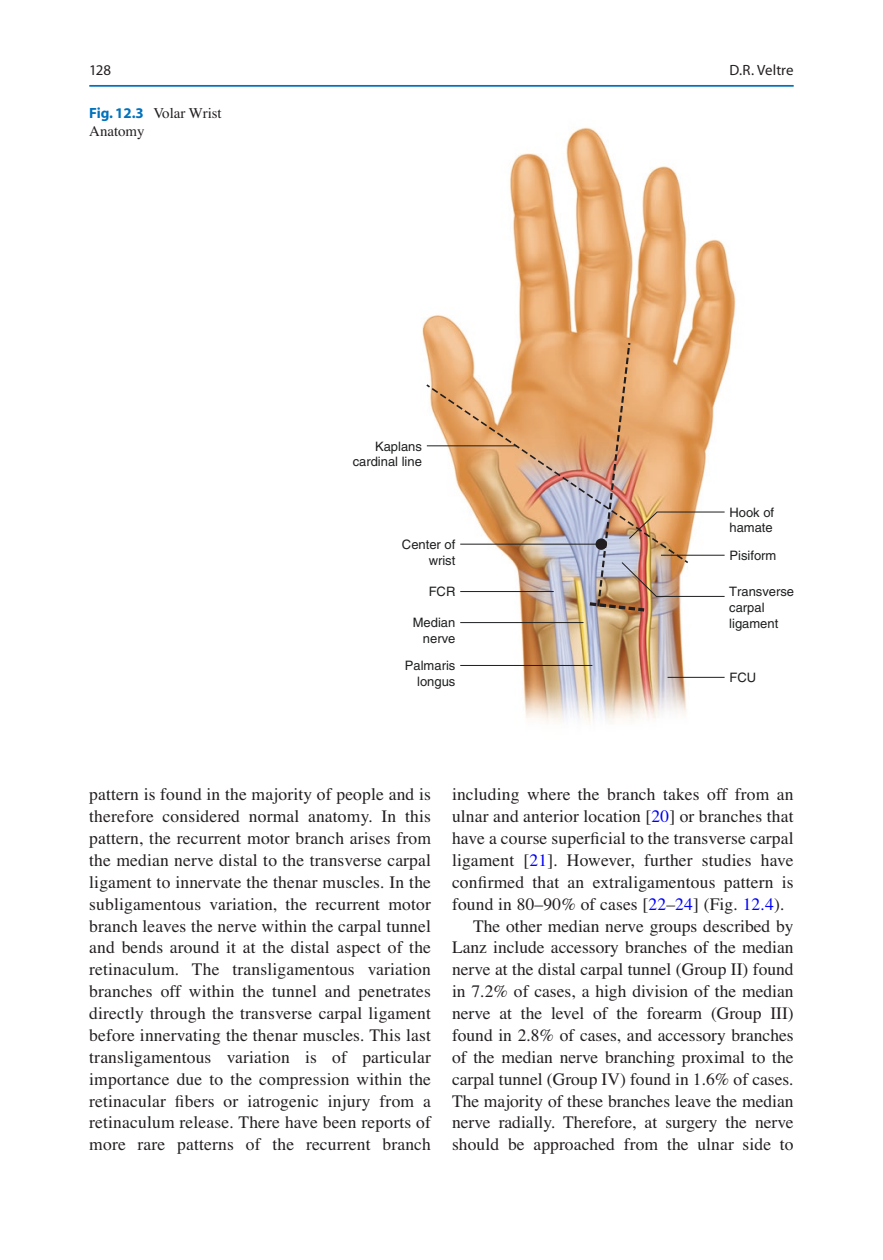
<style>
.page{position:relative;width:883px;height:1260px;background:#fff}
.page>*{position:absolute;margin:0;border:0;box-sizing:border-box;transform-origin:0 0}
.t1{font:17.5px/21.9px "Bjbdmv Times";color:#231f20;text-align:justify}
.t2{font:14.88px/17.5px "Bjbdmv Times";color:#231f20}
.t3{font:14.88px "Nrpkcx Myriad";letter-spacing:.005em;color:#231f20}
.t4{font:14.88px "Dvfmrq Myriad";color:#231f20}
.t5{font:12.95px/15.6px "Gphkrx Helvetica";color:#1d1e1f;text-align:right}
.s1{font-family:"Rrghml Myriad";font-weight:700;color:#0073bc}
.s2{color:#0000fa}
</style>
<div class="page">
<img style="left:422px;top:127px;width:314px;height:597px">
<svg style="left:425px;top:383px;width:7px;height:6px"></svg>
<svg style="left:430px;top:386px;width:156px;height:59px;background:#e5ab75"></svg>
<img style="left:426px;top:445px;width:299px;height:233px">
<img style="left:586px;top:341px;width:139px;height:273px">
<hr style="left:89px;top:85px;width:705px;height:2px;background:#0073bc">
<p class="t4" style="left:89px;top:63px;width:23px">128</p>
<p class="t2" style="left:89px;top:106px;width:134px"><span class="s1">Fig. 12.3</span> Volar Wrist<br>Anatomy</p>
<p class="t5" style="left:353px;top:438px;width:71px">Kaplans cardinal line</p>
<p class="t3" style="left:730px;top:63px;width:66px">D.R. Veltre</p>
<p class="t5" style="left:729px;top:505px;width:46px;text-align:left">Hook of hamate</p>
<p class="t5" style="left:402px;top:537px;width:55px">Center of wrist</p>
<p class="t5" style="left:429px;top:584px;width:28px">FCR</p>
<p class="t5" style="left:413px;top:615px;width:44px">Median nerve</p>
<p class="t5" style="left:405px;top:658px;width:52px">Palmaris longus</p>
<p class="t5" style="left:729px;top:670px;width:28px">FCU</p>
<p class="t5" style="left:729px;top:548px;width:48px">Pisiform</p>
<p class="t5" style="left:729px;top:584px;width:66px;text-align:left">Transverse carpal ligament</p>
<p class="t1" style="left:89px;top:785px;width:343px">pattern is found in the majority of people and is therefore considered normal anatomy. In this pattern, the recurrent motor branch arises from the median nerve distal to the transverse carpal ligament to innervate the thenar muscles. In the subligamentous variation, the recurrent motor branch leaves the nerve within the carpal tunnel and bends around it at the distal aspect of the retinaculum. The transligamentous variation branches off within the tunnel and penetrates directly through the transverse carpal ligament before innervating the thenar muscles. This last transligamentous variation is of particular importance due to the compression within the retinacular fibers or iatrogenic injury from a retinaculum release. There have been reports of more rare patterns of the recurrent branch</p>
<p class="t1" style="left:452px;top:785px;width:343px">including where the branch takes off from an</p>
<p class="t1" style="left:452px;top:807px;width:343px">ulnar and anterior location [<span class="s2">20</span>] or branches that</p>
<p class="t1" style="left:452px;top:829px;width:343px">have a course superficial to the transverse carpal</p>
<p class="t1" style="left:452px;top:851px;width:343px">ligament [<span class="s2">21</span>]. However, further studies have</p>
<p class="t1" style="left:452px;top:873px;width:343px">confirmed that an extraligamentous pattern is</p>
<p class="t1" style="left:452px;top:894px;width:334px">found in 80–90% of cases [<span class="s2">22</span>–<span class="s2">24</span>] (Fig. <span class="s2">12.4</span>).</p>
<p class="t1" style="left:473px;top:916px;width:322px">The other median nerve groups described by</p>
<p class="t1" style="left:452px;top:938px;width:343px">Lanz include accessory branches of the median</p>
<p class="t1" style="left:452px;top:960px;width:343px">nerve at the distal carpal tunnel (Group II) found</p>
<p class="t1" style="left:452px;top:982px;width:343px">in 7.2% of cases, a high division of the median</p>
<p class="t1" style="left:452px;top:1004px;width:343px">nerve at the level of the forearm (Group III)</p>
<p class="t1" style="left:452px;top:1026px;width:343px">found in 2.8% of cases, and accessory branches</p>
<p class="t1" style="left:452px;top:1048px;width:343px">of the median nerve branching proximal to the</p>
<p class="t1" style="left:452px;top:1069px;width:343px">carpal tunnel (Group IV) found in 1.6% of cases.</p>
<p class="t1" style="left:452px;top:1091px;width:343px">The majority of these branches leave the median</p>
<p class="t1" style="left:452px;top:1113px;width:343px">nerve radially. Therefore, at surgery the nerve</p>
<p class="t1" style="left:452px;top:1135px;width:343px">should be approached from the ulnar side to</p>
</div>
